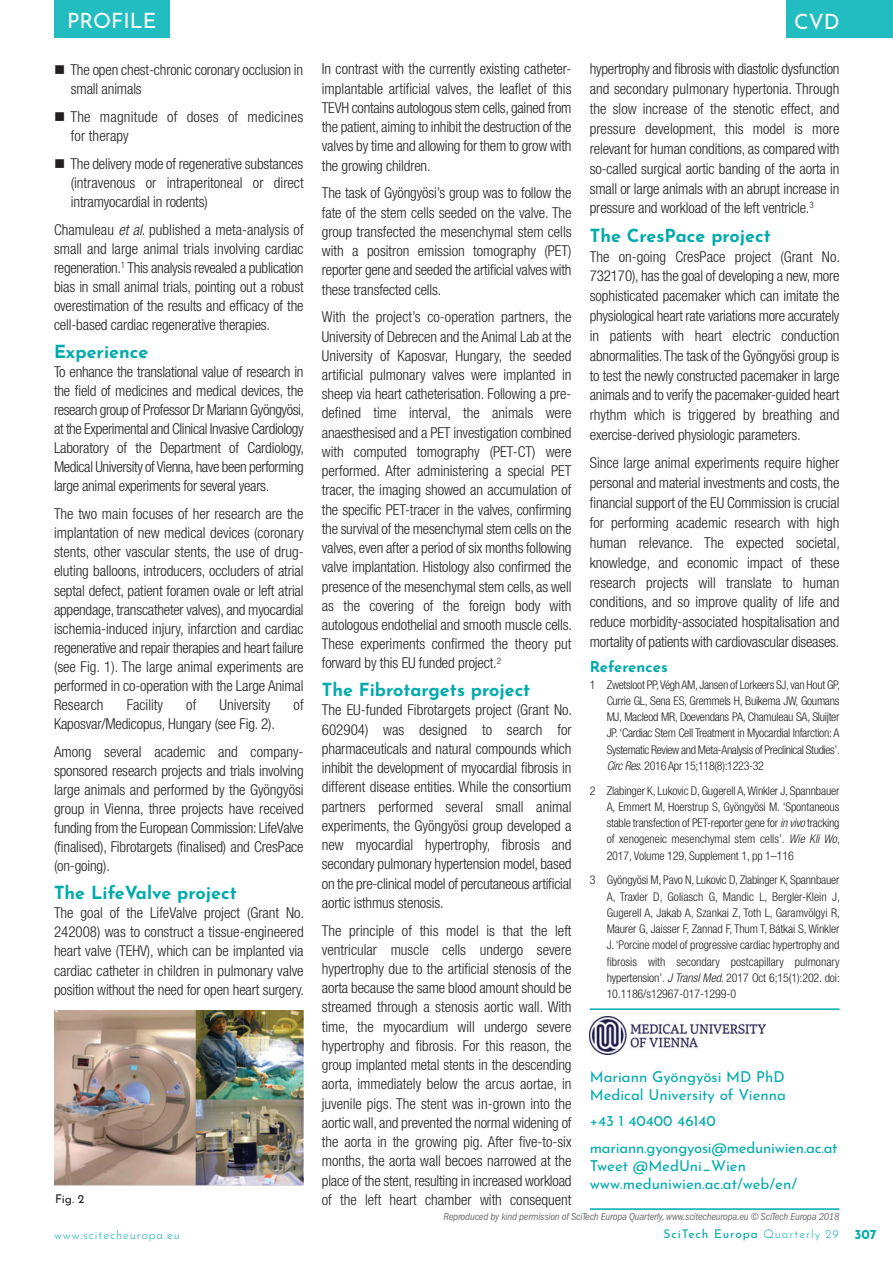
<style>
.page{position:relative;width:893px;height:1263px;background:#fff}
.page>*{position:absolute;margin:0;border:0;box-sizing:border-box;transform-origin:0 0}
.t1{font:21px "Josefin Sans";color:#fff}
.t2{font:700 18px "Josefin Sans";color:#00aaad}
.t3{font:300 condensed 15px/19.2px "Helvetica Neue LT Std";letter-spacing:-.01em;color:#231f20;text-align:justify}
.t4{font:15px/18px "Josefin Sans";color:#00aaad}
.t5{font:300 condensed 15px/19px "Helvetica Neue LT Std";letter-spacing:.015em;color:#231f20}
.t6{font:700 15px "Josefin Sans";color:#00aaad}
.t7{font:300 condensed 12px/16.2px "Helvetica Neue LT Std";letter-spacing:-.01em;color:#231f20;text-align:justify}
.t8{font:12px "Josefin Sans";letter-spacing:.075em;color:#00aaad}
.t9{font:300 12px "Josefin Sans";letter-spacing:.075em;color:#00aaad}
.t10{font:12px "Josefin Sans";color:#231f20}
.t11{font:italic condensed 10.5px "ITC Franklin Gothic Std";letter-spacing:-.02em;color:#6c6d70}
.s1{font-style:italic}
.s2{font-weight:300}
.s3{font-weight:700;font-size:13.5px}
</style>
<div class="page">
<div style="left:54px;top:0;width:116px;height:38px;background:#21bdc1"></div>
<hr style="left:590px;top:1008px;width:249px;height:2px;background:#00aaad">
<hr style="left:590px;top:1208px;width:249px;height:2px;background:#00aaad">
<img style="left:590px;top:1017px;width:175px;height:37px">
<img style="left:54px;top:1010px;width:250px;height:176px">
<div style="left:787px;top:0;width:106px;height:38px;background:#21bdc1"></div>
<h1 class="t1" style="left:67px;top:12px;width:91px">PROFILE</h1>
<p class="t3" style="left:71px;top:62px;width:234px;text-indent:-17px">■ The open chest-chronic coronary occlusion in small animals</p>
<p class="t5" style="left:71px;top:109px;width:234px;text-indent:-17px">■ The magnitude of doses of medicines for therapy</p>
<p class="t3" style="left:71px;top:155px;width:234px;text-indent:-17px">■ The delivery mode of regenerative substances (intravenous or intraperitoneal or direct intramyocardial in rodents)</p>
<p class="t3" style="left:54px;top:221px;width:251px">Chamuleau <span class="s1">et al</span>. published a meta-analysis of small and large animal trials involving cardiac regeneration.<sup>1</sup> This analysis revealed a publication bias in small animal trials, pointing out a robust overestimation of the results and efficacy of the cell-based cardiac regenerative therapies.</p>
<p class="t2" style="left:54px;top:344px;width:96px">Experience</p>
<p class="t3" style="left:54px;top:363px;width:252px">To enhance the translational value of research in the field of medicines and medical devices, the research group of Professor Dr Mariann Gyöngyösi, at the Experimental and Clinical Invasive Cardiology Laboratory of the Department of Cardiology, Medical University of Vienna, have been performing large animal experiments for several years.</p>
<p class="t3" style="left:54px;top:506px;width:251px">The two main focuses of her research are the implantation of new medical devices (coronary stents, other vascular stents, the use of drug&shy;eluting balloons, introducers, occluders of atrial septal defect, patient foramen ovale or left atrial appendage, transcatheter valves), and myocardial ischemia-induced injury, infarction and cardiac regenerative and repair therapies and heart failure (see Fig. 1). The large animal experiments are performed in co-operation with the Large Animal Research</p>
<p class="t3" style="left:127px;top:696px;width:38px">Facility</p>
<p class="t3" style="left:186px;top:696px;width:12px">of</p>
<p class="t3" style="left:220px;top:696px;width:52px">University</p>
<p class="t3" style="left:294px;top:696px;width:12px">of</p>
<p class="t3" style="left:54px;top:711px;width:251px;line-height:27.6px">Kaposvar/Medicopus, Hungary (see Fig. 2).<br>Among several academic and company-</p>
<p class="t3" style="left:54px;top:762px;width:251px">sponsored research projects and trials involving large animals and performed by the Gyöngyösi group in Vienna, three projects have received funding from the European Commission: LifeValve (finalised), Fibrotargets (finalised) and CresPace (on-going).</p>
<p class="t2" style="left:54px;top:885px;width:184px">The LifeValve project</p>
<p class="t3" style="left:54px;top:905px;width:252px">The goal of the LifeValve project (Grant No.<br>242008) was to construct a tissue-engineered heart valve (TEHV), which can be implanted via cardiac catheter in children in pulmonary valve position without the need for open heart surgery.</p>
<p class="t10" style="left:55px;top:1194px;width:31px">Fig. 2</p>
<p class="t3" style="left:322px;top:61px;width:251px">In contrast with the currently existing catheter&shy;implantable artificial valves, the leaflet of this TEVH contains autologous stem cells, gained from the patient, aiming to inhibit the destruction of the valves by time and allowing for them to grow with the growing children.</p>
<p class="t3" style="left:322px;top:185px;width:251px">The task of Gyöngyösi’s group was to follow the fate of the stem cells seeded on the valve. The group transfected the mesenchymal stem cells with a positron emission tomography (PET) reporter gene and seeded the artificial valves with these transfected cells.</p>
<p class="t3" style="left:322px;top:309px;width:252px">With the project’s co-operation partners, the University of Debrecen and the Animal Lab at the University of Kaposvar, Hungary, the seeded artificial pulmonary valves were implanted in sheep via heart catheterisation. Following a pre&shy;defined time interval, the animals were anaesthesised and a PET investigation combined with computed tomography (PET-CT) were performed. After administering a special PET tracer, the imaging showed an accumulation of the specific PET-tracer in the valves, confirming the survival of the mesenchymal stem cells on the valves, even after a period of six months following valve implantation. Histology also confirmed the presence of the mesenchymal stem cells, as well as the covering of the foreign body with autologous endothelial and smooth muscle cells.<br>These experiments confirmed the theory put forward by this EU funded project.<sup>2</sup></p>
<p class="t2" style="left:322px;top:682px;width:210px">The Fibrotargets project</p>
<p class="t3" style="left:322px;top:702px;width:252px">The EU-funded Fibrotargets project (Grant No.<br>602904) was designed to search for pharmaceuticals and natural compounds which inhibit the development of myocardial fibrosis in different disease entities. While the consortium partners performed several small animal experiments, the Gyöngyösi group developed a new myocardial hypertrophy, fibrosis and secondary pulmonary hypertension model, based on the pre-clinical model of percutaneous artificial aortic isthmus stenosis.</p>
<p class="t3" style="left:322px;top:922px;width:251px">The principle of this model is that the left ventricular muscle cells undergo severe hypertrophy due to the artificial stenosis of the aorta because the same blood amount should be streamed through a stenosis aortic wall. With time, the myocardium will undergo severe hypertrophy and fibrosis. For this reason, the group implanted metal stents in the descending aorta, immediately below the arcus aortae, in juvenile pigs. The stent was in-grown into the aortic wall, and prevented the normal widening of the aorta in the growing pig. After five-to-six months, the aorta wall becoes narrowed at the place of the stent, resulting in increased workload of the left heart chamber with consequent</p>
<h1 class="t1" style="left:794px;top:12px;width:47px">CVD</h1>
<p class="t3" style="left:590px;top:61px;width:251px;line-height:19.8px">hypertrophy and fibrosis with diastolic dysfunction and secondary pulmonary hypertonia. Through the slow increase of the stenotic effect, and pressure development, this model is more relevant for human conditions, as compared with so-called surgical aortic banding of the aorta in small or large animals with an abrupt increase in pressure and workload of the left ventricle.<sup>3</sup></p>
<p class="t2" style="left:590px;top:228px;width:183px">The CresPace project</p>
<p class="t3" style="left:590px;top:248px;width:252px;line-height:19.8px">The on-going CresPace project (Grant No.<br>732170), has the goal of developing a new, more sophisticated pacemaker which can imitate the physiological heart rate variations more accurately in patients with heart electric conduction abnormalities. The task of the Gyöngyösi group is to test the newly constructed pacemaker in large animals and to verify the pacemaker-guided heart rhythm which is triggered by breathing and exercise-derived physiologic parameters.</p>
<p class="t3" style="left:590px;top:455px;width:252px;line-height:19.8px">Since large animal experiments require higher personal and material investments and costs, the financial support of the EU Commission is crucial for performing academic research with high human relevance. The expected societal, knowledge, and economic impact of these research projects will translate to human conditions, and so improve quality of life and reduce morbidity-associated hospitalisation and mortality of patients with cardiovascular diseases.</p>
<p class="t6" style="left:590px;top:661px;width:79px">References</p>
<p class="t7" style="left:607px;top:677px;width:235px;text-indent:-17px">1 Zwetsloot PP, Végh AM, Jansen of Lorkeers SJ, van Hout GP, Currie GL, Sena ES, Gremmels H, Buikema JW, Goumans MJ, Macleod MR, Doevendans PA, Chamuleau SA, Sluijter JP. ‘Cardiac Stem Cell Treatment in Myocardial Infarction: A Systematic Review and Meta-Analysis of Preclinical Studies’.<br><span class="s1">Circ Res</span>. 2016 Apr 15;118(8):1223-32</p>
<p class="t7" style="left:607px;top:783px;width:235px;text-indent:-17px">2 Zlabinger K, Lukovic D, Gugerell A, Winkler J, Spannbauer A, Emmert M, Hoerstrup S, Gyöngyösi M. ‘Spontaneous stable transfection of PET-reporter gene for <span class="s1">in vivo</span> tracking of xenogeneic mesenchymal stem cells’. <span class="s1">Wie Kli Wo</span>, 2017, Volume 129, Supplement 1, pp 1–116</p>
<p class="t7" style="left:607px;top:873px;width:235px;text-indent:-17px">3 Gyöngyösi M, Pavo N, Lukovic D, Zlabinger K, Spannbauer A, Traxler D, Goliasch G, Mandic L, Bergler-Klein J, Gugerell A, Jakab A, Szankai Z, Toth L, Garamvölgyi R, Maurer G, Jaisser F, Zannad F, Thum T, Bátkai S, Winkler J. ‘Porcine model of progressive cardiac hypertrophy and fibrosis with secondary postcapillary pulmonary hypertension’. <span class="s1">J Transl Med</span>. 2017 Oct 6;15(1):202. doi:<br>10.1186/s12967-017-1299-0</p>
<p class="t4" style="left:590px;top:1068px;width:198px">Mariann Gyöngyösi MD PhD<br>Medical University of Vienna</p>
<p class="t4" style="left:590px;top:1108px;width:249px;line-height:26.5px">+43 1 40400 46140 mariann.gyongyosi@meduniwien.ac.at</p>
<p class="t4" style="left:590px;top:1157px;width:209px">Tweet @MedUni_Wien www.meduniwien.ac.at/web/en/</p>
<p class="t11" style="left:443px;top:1210px;width:397px">Reproduced by kind permission of SciTech Europa Quarterly, www.scitecheuropa.eu © SciTech Europa 2018</p>
<p class="t9" style="left:54px;top:1225px;width:127px">www.scitecheuropa.eu</p>
<p class="t8" style="left:663px;top:1229px;width:215px">SciTech Europa <span class="s2">Quarterly 29</span> <span class="s3">307</span></p>
</div>
